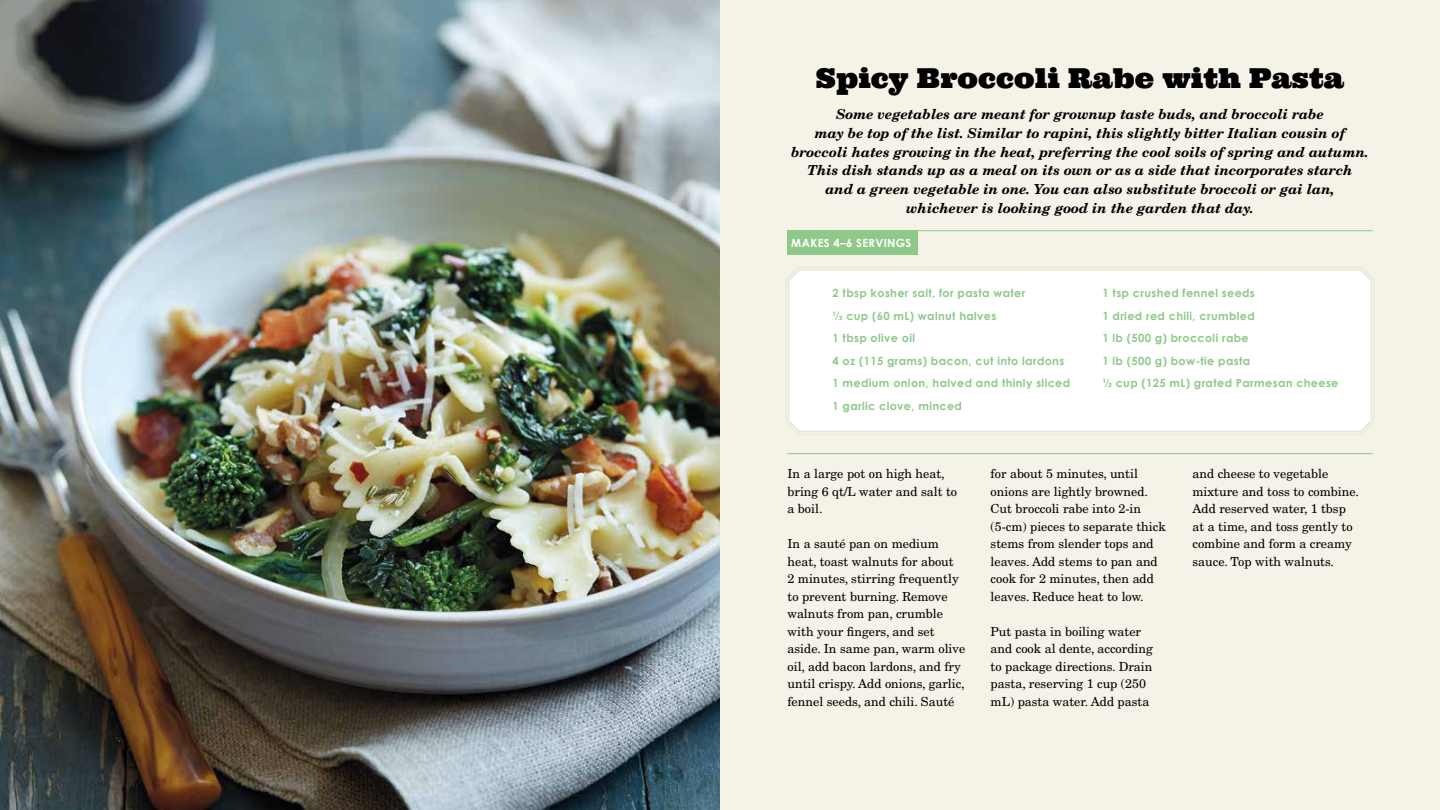
<style>
.page{position:relative;width:1440px;height:810px;background:#fff}
.page>*{position:absolute;margin:0;border:0;box-sizing:border-box;transform-origin:0 0}
.t1{font:27.5px "Ultra";color:#000}
.t2{font:italic 700 13.75px/18.8px "New Century Schlbk LT Std";color:#000;text-align:center}
.t3{font:12.5px/17.5px "New Century Schlbk LT Std";color:#000}
.t4{font:700 11.25px/22.5px "Century Gothic";letter-spacing:.03em;color:#8fc98a}
.t5{font:700 11.25px "Century Gothic";letter-spacing:.03em;color:#fff}
</style>
<div class="page">
<div style="left:720px;top:0;width:720px;height:810px;background:#f5f3e8"></div>
<div style="left:788px;top:230px;width:130px;height:25px;background:#8fc98a"></div>
<div style="left:786px;top:267px;width:588px;height:167px;background:#fff"></div>
<div style="left:787px;top:269px;width:585px;height:164px;border:2px solid #e6e7d8;border-radius:11px"></div>
<img style="left:0;top:0;width:720px;height:810px">
<hr style="left:788px;top:453px;width:584px;height:1px;background:#8fc98a">
<hr style="left:788px;top:230px;width:584px;height:1px;background:#8fc98a">
<h1 class="t1" style="left:816px;top:60px;width:530px">Spicy Broccoli Rabe with Pasta</h1>
<p class="t2" style="left:791px;top:105px;width:579px">Some vegetables are meant for grownup taste buds, and broccoli rabe<br>may be top of the list. Similar to rapini, this slightly bitter Italian cousin of broccoli hates growing in the heat, preferring the cool soils of spring and autumn.<br>This dish stands up as a meal on its own or as a side that incorporates starch<br>and a green vegetable in one. You can also substitute broccoli or gai lan, whichever is looking good in the garden that day.</p>
<p class="t5" style="left:791px;top:234px;width:122px">MAKES 4–6 SERVINGS</p>
<p class="t4" style="left:832px;top:282px;width:239px">2 tbsp kosher salt, for pasta water<br>¹⁄³ cup (60 mL) walnut halves<br>1 tbsp olive oil<br>4 oz (115 grams) bacon, cut into lardons<br>1 medium onion, halved and thinly sliced<br>1 garlic clove, minced</p>
<p class="t4" style="left:1102px;top:282px;width:238px">1 tsp crushed fennel seeds<br>1 dried red chili, crumbled<br>1 lb (500 g) broccoli rabe<br>1 lb (500 g) bow-tie pasta<br>½ cup (125 mL) grated Parmesan cheese</p>
<p class="t3" style="left:788px;top:465px;width:171px">In a large pot on high heat, bring 6 qt/L water and salt to a boil.</p>
<p class="t3" style="left:788px;top:535px;width:180px">In a sauté pan on medium heat, toast walnuts for about<br>2 minutes, stirring frequently to prevent burning. Remove walnuts from pan, crumble with your fingers, and set aside. In same pan, warm olive oil, add bacon lardons, and fry until crispy. Add onions, garlic, fennel seeds, and chili. Sauté</p>
<p class="t3" style="left:991px;top:465px;width:177px">for about 5 minutes, until onions are lightly browned.<br>Cut broccoli rabe into 2-in (5-cm) pieces to separate thick stems from slender tops and leaves. Add stems to pan and cook for 2 minutes, then add leaves. Reduce heat to low.</p>
<p class="t3" style="left:991px;top:622px;width:164px">Put pasta in boiling water and cook al dente, according to package directions. Drain pasta, reserving 1 cup (250 mL) pasta water. Add pasta</p>
<p class="t3" style="left:1192px;top:465px;width:168px">and cheese to vegetable mixture and toss to combine.<br>Add reserved water, 1 tbsp at a time, and toss gently to combine and form a creamy sauce. Top with walnuts.</p>
</div>
